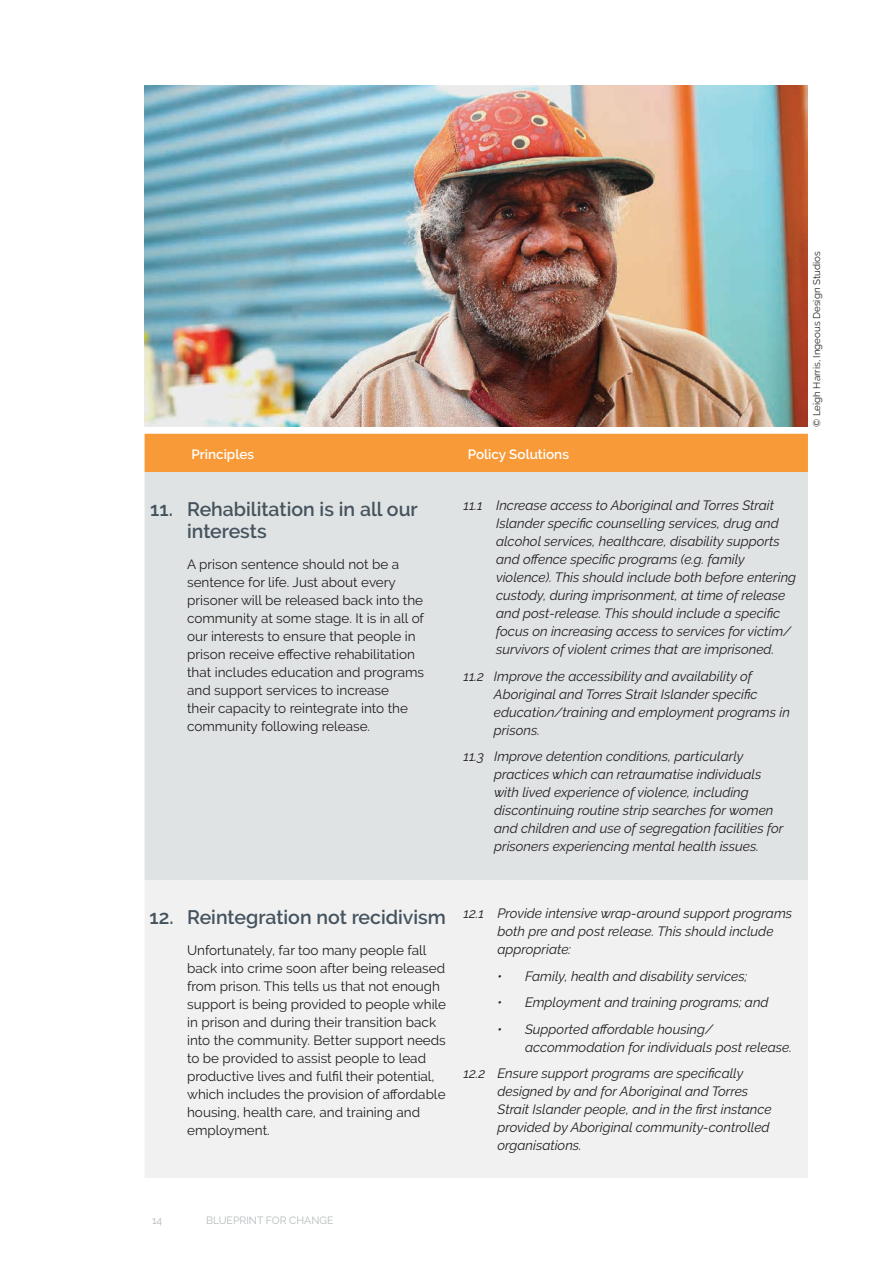
<style>
.page{position:relative;width:893px;height:1263px;background:#fff}
.page>*{position:absolute;margin:0;border:0;box-sizing:border-box;transform-origin:0 0}
.t1{font:600 19.5px/22.5px "Raleway";color:#44535d}
.t2{font:italic 13.5px/18px "Raleway";color:#231f20}
.t3{font:13.5px/18px "Raleway";color:#231f20}
.t4{font:600 13.5px "Raleway";color:#fff}
.t5{font:10.5px "Raleway";color:#b3babc}
.t6{font:9.75px "Raleway";color:#231f20}
</style>
<div class="page">
<div style="left:145px;top:434px;width:663px;height:38px;background:#f89a38"></div>
<div style="left:145px;top:472px;width:663px;height:408px;background:#e0e3e4"></div>
<div style="left:145px;top:880px;width:663px;height:298px;background:#f1f1f2"></div>
<img style="left:145px;top:85px;width:663px;height:342px">
<p class="t4" style="left:191px;top:447px;width:64px">Principles</p>
<p class="t4" style="left:468px;top:447px;width:103px">Policy Solutions</p>
<h1 class="t1" style="left:187px;top:498px;width:232px;text-indent:-37px">11. Rehabilitation is in all our interests</h1>
<p class="t3" style="left:187px;top:555px;width:238px">A prison sentence should not be a sentence for life. Just about every prisoner will be released back into the community at some stage. It is in all of our interests to ensure that people in prison receive effective rehabilitation that includes education and programs and support services to increase<br>their capacity to reintegrate into the community following release.</p>
<p class="t2" style="left:496px;top:496px;width:302px;text-indent:-33px">11.1 Increase access to Aboriginal and Torres Strait Islander specific counselling services, drug and alcohol services, healthcare, disability supports and offence specific programs (e.g. family violence). This should include both before entering custody, during imprisonment, at time of release and post-release. This should include a specific focus on increasing access to services for victim/ survivors of violent crimes that are imprisoned.</p>
<p class="t2" style="left:494px;top:667px;width:297px;text-indent:-30px">11.2 Improve the accessibility and availability of Aboriginal and Torres Strait Islander specific education/training and employment programs in prisons.</p>
<p class="t2" style="left:494px;top:747px;width:291px;text-indent:-31px">11.3 Improve detention conditions, particularly practices which can retraumatise individuals with lived experience of violence, including discontinuing routine strip searches for women and children and use of segregation facilities for prisoners experiencing mental health issues.</p>
<p class="t6" style="left:811px;top:427px;width:177px;rotate:-90deg">© Leigh Harris, Ingeous Design Studios</p>
<h1 class="t1" style="left:150px;top:906px;width:298px">12. Reintegration not recidivism</h1>
<p class="t3" style="left:187px;top:941px;width:261px">Unfortunately, far too many people fall back into crime soon after being released from prison. This tells us that not enough support is being provided to people while in prison and during their transition back into the community. Better support needs to be provided to assist people to lead productive lives and fulfil their potential, which includes the provision of affordable housing, health care, and training and employment.</p>
<p class="t2" style="left:497px;top:905px;width:296px;text-indent:-34px">12.1 Provide intensive wrap-around support programs both pre and post release. This should include appropriate:</p>
<p class="t2" style="left:497px;top:967px;width:251px">• Family, health and disability services;</p>
<p class="t2" style="left:497px;top:994px;width:273px">• Employment and training programs; and</p>
<p class="t2" style="left:525px;top:1020px;width:268px;text-indent:-27px">• Supported affordable housing/ accommodation for individuals post release.</p>
<p class="t2" style="left:497px;top:1065px;width:276px;text-indent:-34px">12.2 Ensure support programs are specifically designed by and for Aboriginal and Torres Strait Islander people, and in the first instance provided by Aboriginal community-controlled organisations.</p>
<p class="t5" style="left:152px;top:1214px;width:12px">14</p>
<p class="t5" style="left:206px;top:1214px;width:129px">BLUEPRINT FOR CHANGE</p>
</div>
